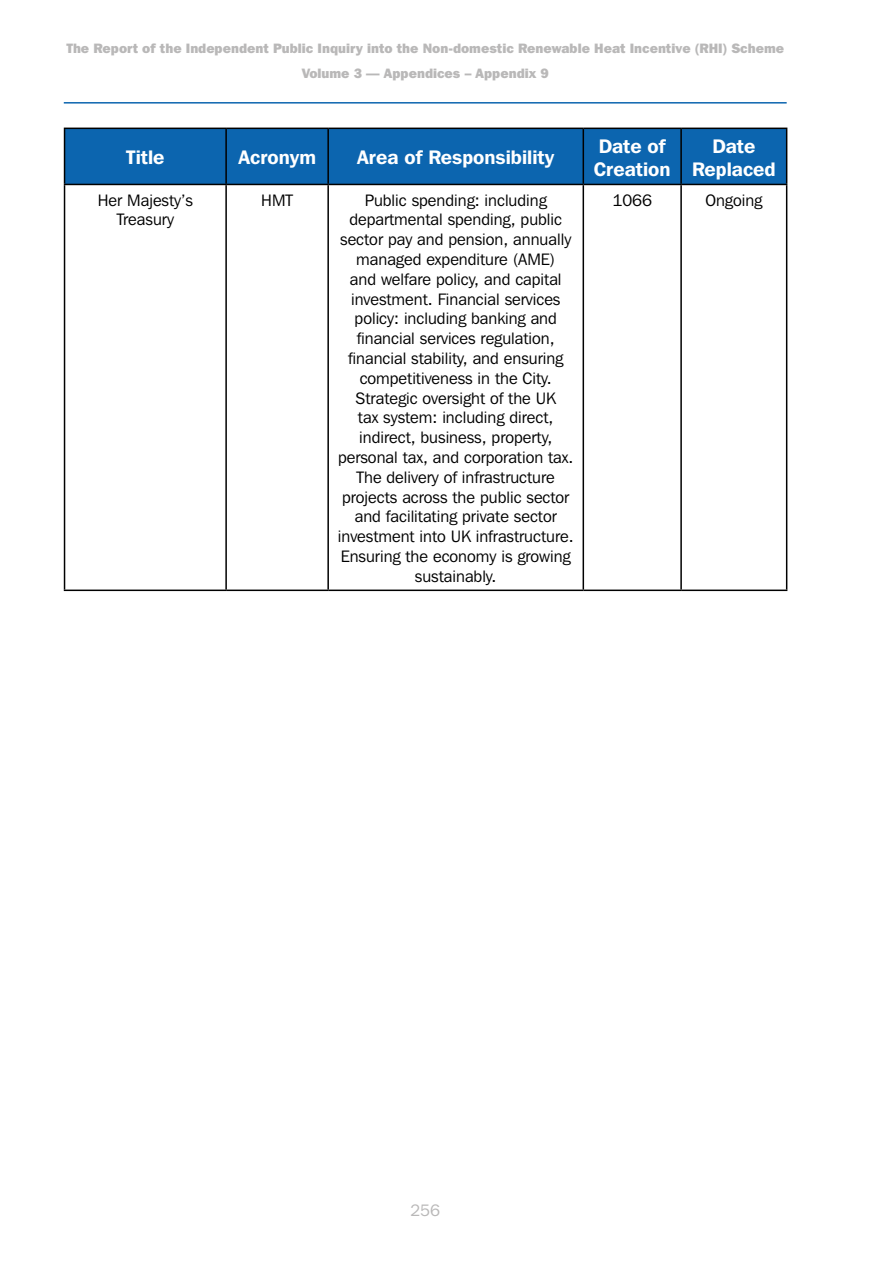
<style>
.page{position:relative;width:893px;height:1263px;background:#fff}
.page>*{position:absolute;margin:0;border:0;box-sizing:border-box;transform-origin:0 0}
.White_text_table{font:600 19.5px/23.4px "Franklin Gothic IT Cby BT";color:#fff}
.t1{font:16.5px/19.8px "Franklin Gothic IT Cby BT";color:#000;text-align:center}
.t2{font:16.5px "Franklin Gothic IT Cby BT";color:#b9b8b8}
.t3{font:800 13.5px "Franklin Gothic IT Cby BT";color:#b9b8b8}
</style>
<div class="page">
<hr style="left:64px;top:102px;width:723px;height:2px;background:#0c65af">
<div style="left:65px;top:129px;width:721px;height:55px;background:#0c65af"></div>
<hr style="left:64px;top:185px;width:1px;height:404px;background:#000">
<hr style="left:225px;top:185px;width:2px;height:404px;background:#000">
<hr style="left:327px;top:185px;width:2px;height:404px;background:#000">
<hr style="left:583px;top:185px;width:1px;height:404px;background:#000">
<hr style="left:680px;top:185px;width:2px;height:404px;background:#000">
<hr style="left:786px;top:185px;width:1px;height:404px;background:#000">
<hr style="left:64px;top:589px;width:162px;height:2px;background:#000">
<hr style="left:226px;top:589px;width:102px;height:2px;background:#000">
<hr style="left:328px;top:589px;width:255px;height:2px;background:#000">
<hr style="left:583px;top:589px;width:98px;height:2px;background:#000">
<hr style="left:681px;top:589px;width:106px;height:2px;background:#000">
<hr style="left:64px;top:128px;width:162px;height:1px;background:#000">
<hr style="left:64px;top:129px;width:1px;height:55px;background:#000">
<hr style="left:226px;top:128px;width:102px;height:1px;background:#000">
<hr style="left:225px;top:129px;width:2px;height:55px;background:#000">
<hr style="left:328px;top:128px;width:255px;height:1px;background:#000">
<hr style="left:327px;top:129px;width:2px;height:55px;background:#000">
<hr style="left:583px;top:128px;width:98px;height:1px;background:#000">
<hr style="left:583px;top:129px;width:1px;height:55px;background:#000">
<hr style="left:681px;top:128px;width:106px;height:1px;background:#000">
<hr style="left:680px;top:129px;width:2px;height:55px;background:#000">
<hr style="left:786px;top:129px;width:1px;height:55px;background:#000">
<hr style="left:64px;top:184px;width:162px;height:1px;background:#000">
<hr style="left:226px;top:184px;width:102px;height:1px;background:#000">
<hr style="left:328px;top:184px;width:255px;height:1px;background:#000">
<hr style="left:583px;top:184px;width:98px;height:1px;background:#000">
<hr style="left:681px;top:184px;width:106px;height:1px;background:#000">
<p class="t3" style="left:66px;top:40px;width:719px">The Report of the Independent Public Inquiry into the Non-domestic Renewable Heat Incentive (RHI) Scheme</p>
<p class="t3" style="left:302px;top:65px;width:249px">Volume 3 — Appendices – Appendix 9</p>
<p class="White_text_table" style="left:126px;top:145px;width:40px">Title</p>
<p class="White_text_table" style="left:238px;top:145px;width:79px">Acronym</p>
<p class="White_text_table" style="left:357px;top:145px;width:199px">Area of Responsibility</p>
<p class="White_text_table" style="left:594px;top:134px;width:78px">Date of<br>Creation</p>
<p class="White_text_table" style="left:692px;top:134px;width:85px;text-align:center">Date<br>Replaced</p>
<p class="t1" style="left:98px;top:190px;width:97px">Her Majesty’s<br>Treasury</p>
<p class="t1" style="left:261px;top:190px;width:33px">HMT</p>
<p class="t1" style="left:338px;top:190px;width:237px">Public spending: including departmental spending, public sector pay and pension, annually managed expenditure (AME)<br>and welfare policy, and capital investment. Financial services policy: including banking and financial services regulation, financial stability, and ensuring competitiveness in the City.<br>Strategic oversight of the UK<br>tax system: including direct, indirect, business, property, personal tax, and corporation tax.<br>The delivery of infrastructure projects across the public sector and facilitating private sector investment into UK infrastructure.<br>Ensuring the economy is growing sustainably.</p>
<p class="t1" style="left:612px;top:190px;width:41px">1066</p>
<p class="t1" style="left:705px;top:190px;width:58px">Ongoing</p>
<p class="t2" style="left:410px;top:1200px;width:31px">256</p>
</div>
